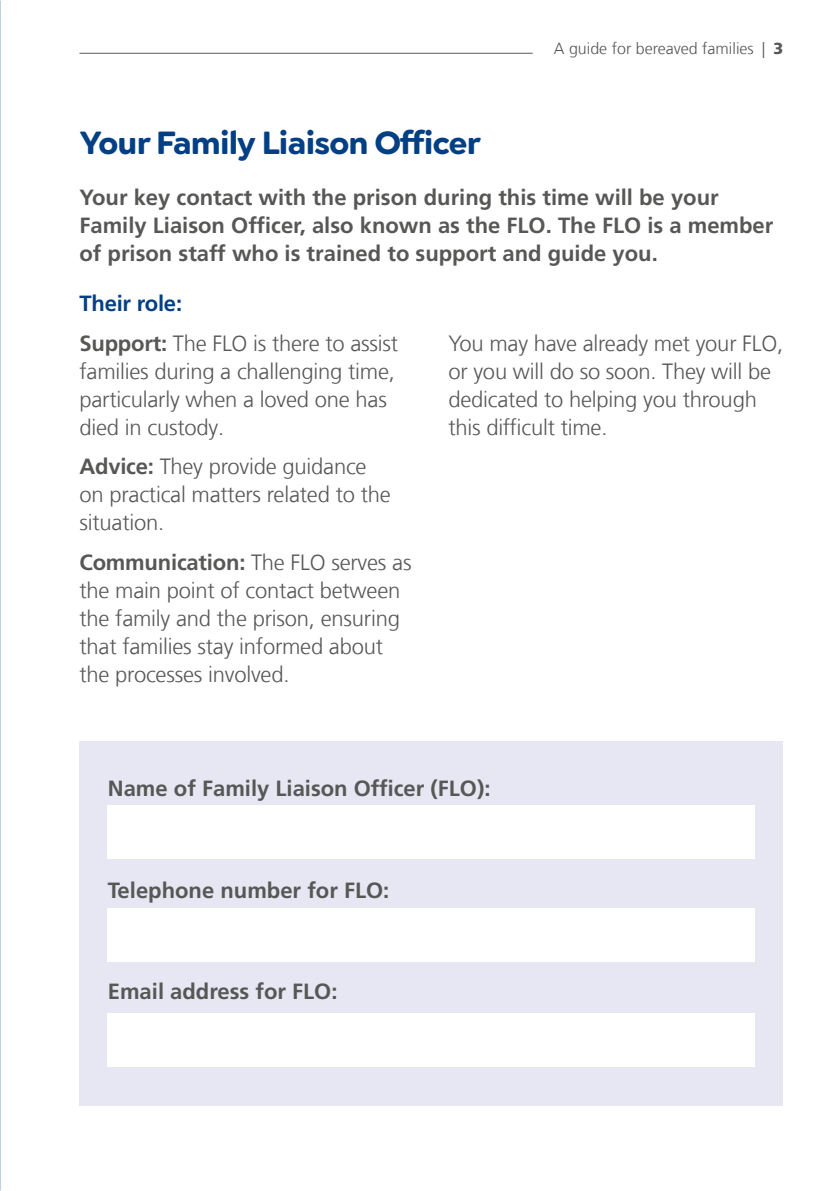
<style>
.page{position:relative;width:840px;height:1191px;background:#fff}
.page>*{position:absolute;margin:0;border:0;box-sizing:border-box;transform-origin:0 0}
.t1{font:700 32px "Cerco";letter-spacing:-.025em;color:#033f85}
.t2{font:300 22px/28px "Frutiger LT Com";letter-spacing:-.01em;color:#575756}
.t3{font:700 22px/28px "Frutiger LT Com";color:#575756}
.t4{font:300 16px "Frutiger LT Com";color:#575756}
.s1{font-weight:900}
.s2{font-weight:700;color:#033f85}
.s3{font-weight:700}
</style>
<div class="page">
<hr style="left:79px;top:53px;width:453px;height:1px;background:#575756">
<div style="left:79px;top:741px;width:703px;height:365px;background:#e6e7f3"></div>
<div style="left:108px;top:805px;width:646px;height:53px;background:#fff"></div>
<div style="left:108px;top:909px;width:646px;height:53px;background:#fff"></div>
<div style="left:108px;top:1013px;width:646px;height:53px;background:#fff"></div>
<p class="t4" style="left:553px;top:38px;width:231px">A guide for bereaved families | <span class="s1">3</span></p>
<h1 class="t1" style="left:79px;top:117px;width:402px">Your Family Liaison Officer</h1>
<p class="t3" style="left:79px;top:183px;width:695px">Your key contact with the prison during this time will be your<br>Family Liaison Officer, also known as the FLO. The FLO is a member of prison staff who is trained to support and guide you.</p>
<p class="t2" style="left:79px;top:284px;width:320px;line-height:39.4px"><span class="s2">Their role:<br></span><span class="s3">Support:</span> The FLO is there to assist</p>
<p class="t2" style="left:79px;top:357px;width:317px">families during a challenging time, particularly when a loved one has died in custody.</p>
<p class="t2" style="left:79px;top:452px;width:313px"><span class="s3">Advice:</span> They provide guidance on practical matters related to the situation.</p>
<p class="t2" style="left:79px;top:548px;width:333px"><span class="s3">Communication:</span> The FLO serves as the main point of contact between the family and the prison, ensuring that families stay informed about the processes involved.</p>
<p class="t2" style="left:448px;top:329px;width:336px">You may have already met your FLO, or you will do so soon. They will be dedicated to helping you through this difficult time.</p>
<p class="t3" style="left:108px;top:774px;width:384px">Name of Family Liaison Officer (FLO):</p>
<p class="t3" style="left:108px;top:875px;width:283px">Telephone number for FLO:</p>
<p class="t3" style="left:108px;top:977px;width:231px">Email address for FLO:</p>
</div>
